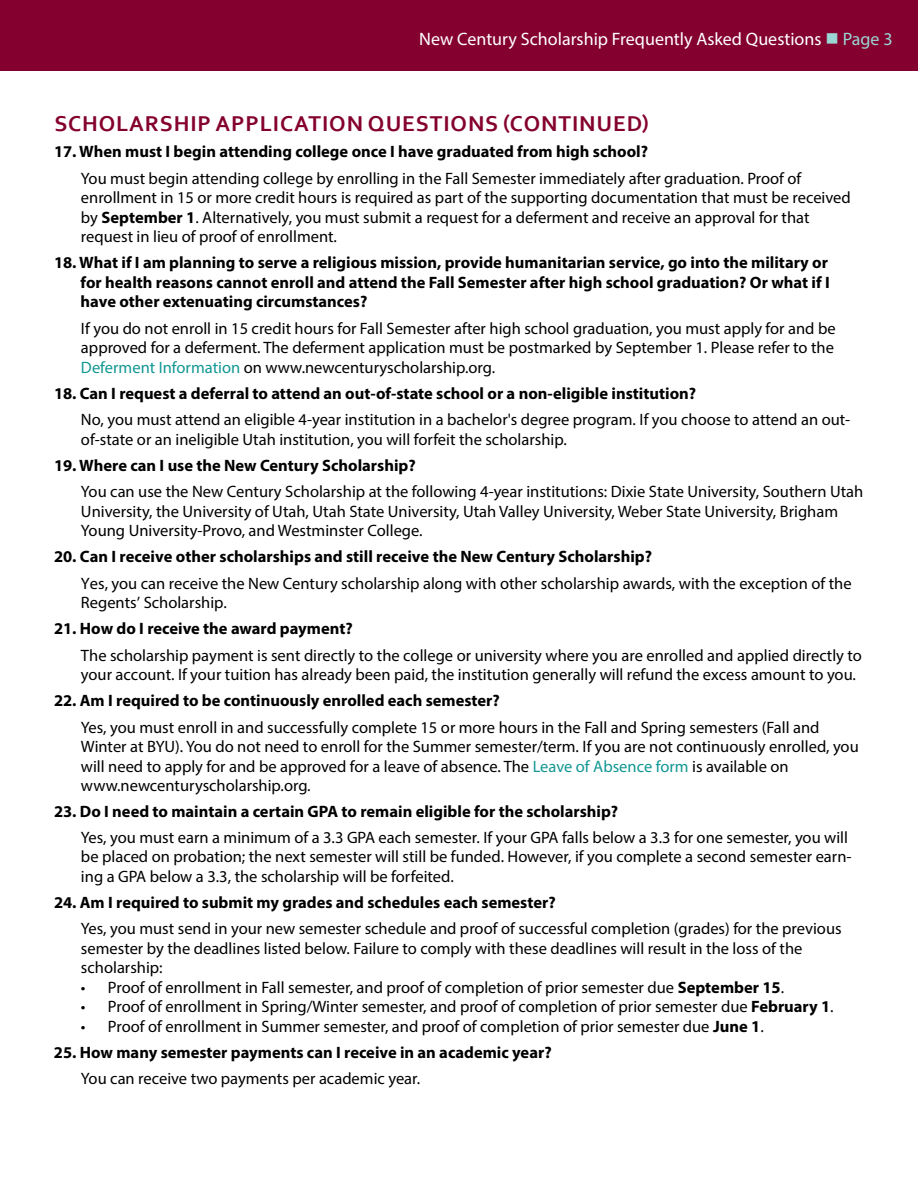
<style>
.page{position:relative;width:918px;height:1188px;background:#fff}
.page>*{position:absolute;margin:0;border:0;box-sizing:border-box;transform-origin:0 0}
.t1{font:700 22.5px "Corbel";letter-spacing:.04em;color:#84002e}
.t2{font:18px "Myriad Pro";color:#fff}
.t3{font:16.5px/19.5px "Myriad Pro";color:#000}
.t4{font:700 16.5px/19.5px "Myriad Pro";color:#000;text-align:justify}
.s1{color:#9bd6d5}
.s2{font-weight:700}
.s3{color:#129793}
</style>
<div class="page">
<div style="left:0;top:0;width:918px;height:71px;background:#84002e"></div>
<p class="t2" style="left:419px;top:28px;width:475px">New Century Scholarship Frequently Asked Questions <span class="s1">■ Page 3</span></p>
<h1 class="t1" style="left:54px;top:110px;width:596px">SCHOLARSHIP APPLICATION QUESTIONS (CONTINUED)</h1>
<p class="t4" style="left:54px;top:141px;width:596px">17. When must I begin attending college once I have graduated from high school?</p>
<p class="t3" style="left:81px;top:168px;width:771px">You must begin attending college by enrolling in the Fall Semester immediately after graduation. Proof of enrollment in 15 or more credit hours is required as part of the supporting documentation that must be received by <span class="s2">September 1</span>. Alternatively, you must submit a request for a deferment and receive an approval for that request in lieu of proof of enrollment.</p>
<p class="t4" style="left:81px;top:252px;width:751px;text-indent:-27px">18. What if I am planning to serve a religious mission, provide humanitarian service, go into the military or for health reasons cannot enroll and attend the Fall Semester after high school graduation? Or what if I have other extenuating circumstances?</p>
<p class="t3" style="left:81px;top:318px;width:756px;text-align:justify">If you do not enroll in 15 credit hours for Fall Semester after high school graduation, you must apply for and be approved for a deferment. The deferment application must be postmarked by September 1. Please refer to the <span class="s3">Deferment Information</span> on www.newcenturyscholarship.org.</p>
<p class="t4" style="left:54px;top:383px;width:644px">18. Can I request a deferral to attend an out-of-state school or a non-eligible institution?</p>
<p class="t3" style="left:81px;top:410px;width:771px">No, you must attend an eligible 4-year institution in a bachelor's degree program. If you choose to attend an out&shy;of-state or an ineligible Utah institution, you will forfeit the scholarship.</p>
<p class="t4" style="left:54px;top:455px;width:363px">19. Where can I use the New Century Scholarship?</p>
<p class="t3" style="left:81px;top:482px;width:784px">You can use the New Century Scholarship at the following 4-year institutions: Dixie State University, Southern Utah<br>University, the University of Utah, Utah State University, Utah Valley University, Weber State University, Brigham<br>Young University-Provo, and Westminster College.</p>
<p class="t4" style="left:54px;top:546px;width:600px">20. Can I receive other scholarships and still receive the New Century Scholarship?</p>
<p class="t3" style="left:81px;top:573px;width:772px">Yes, you can receive the New Century scholarship along with other scholarship awards, with the exception of the<br>Regents’ Scholarship.</p>
<p class="t4" style="left:54px;top:618px;width:300px">21. How do I receive the award payment?</p>
<p class="t3" style="left:81px;top:645px;width:783px">The scholarship payment is sent directly to the college or university where you are enrolled and applied directly to your account. If your tuition has already been paid, the institution generally will refund the excess amount to you.</p>
<p class="t4" style="left:54px;top:691px;width:447px">22. Am I required to be continuously enrolled each semester?</p>
<p class="t3" style="left:81px;top:717px;width:779px">Yes, you must enroll in and successfully complete 15 or more hours in the Fall and Spring semesters (Fall and Winter at BYU). You do not need to enroll for the Summer semester/term. If you are not continuously enrolled, you will need to apply for and be approved for a leave of absence. The <span class="s3">Leave of Absence form</span> is available on www.newcenturyscholarship.org.</p>
<p class="t4" style="left:54px;top:801px;width:566px">23. Do I need to maintain a certain GPA to remain eligible for the scholarship?</p>
<p class="t3" style="left:81px;top:827px;width:772px">Yes, you must earn a minimum of a 3.3 GPA each semester. If your GPA falls below a 3.3 for one semester, you will be placed on probation; the next semester will still be funded. However, if you complete a second semester earn&shy;ing a GPA below a 3.3, the scholarship will be forfeited.</p>
<p class="t4" style="left:54px;top:892px;width:503px">24. Am I required to submit my grades and schedules each semester?</p>
<p class="t3" style="left:81px;top:919px;width:762px">Yes, you must send in your new semester schedule and proof of successful completion (grades) for the previous semester by the deadlines listed below. Failure to comply with these deadlines will result in the loss of the scholarship:</p>
<p class="t3" style="left:81px;top:977px;width:705px">• Proof of enrollment in Fall semester, and proof of completion of prior semester due <span class="s2">September 15</span>.</p>
<p class="t3" style="left:81px;top:997px;width:754px">• Proof of enrollment in Spring/Winter semester, and proof of completion of prior semester due <span class="s2">February 1</span>.</p>
<p class="t3" style="left:81px;top:1016px;width:684px">• Proof of enrollment in Summer semester, and proof of completion of prior semester due <span class="s2">June 1</span>.</p>
<p class="t4" style="left:54px;top:1042px;width:499px">25. How many semester payments can I receive in an academic year?</p>
<p class="t3" style="left:81px;top:1069px;width:341px">You can receive two payments per academic year.</p>
</div>
